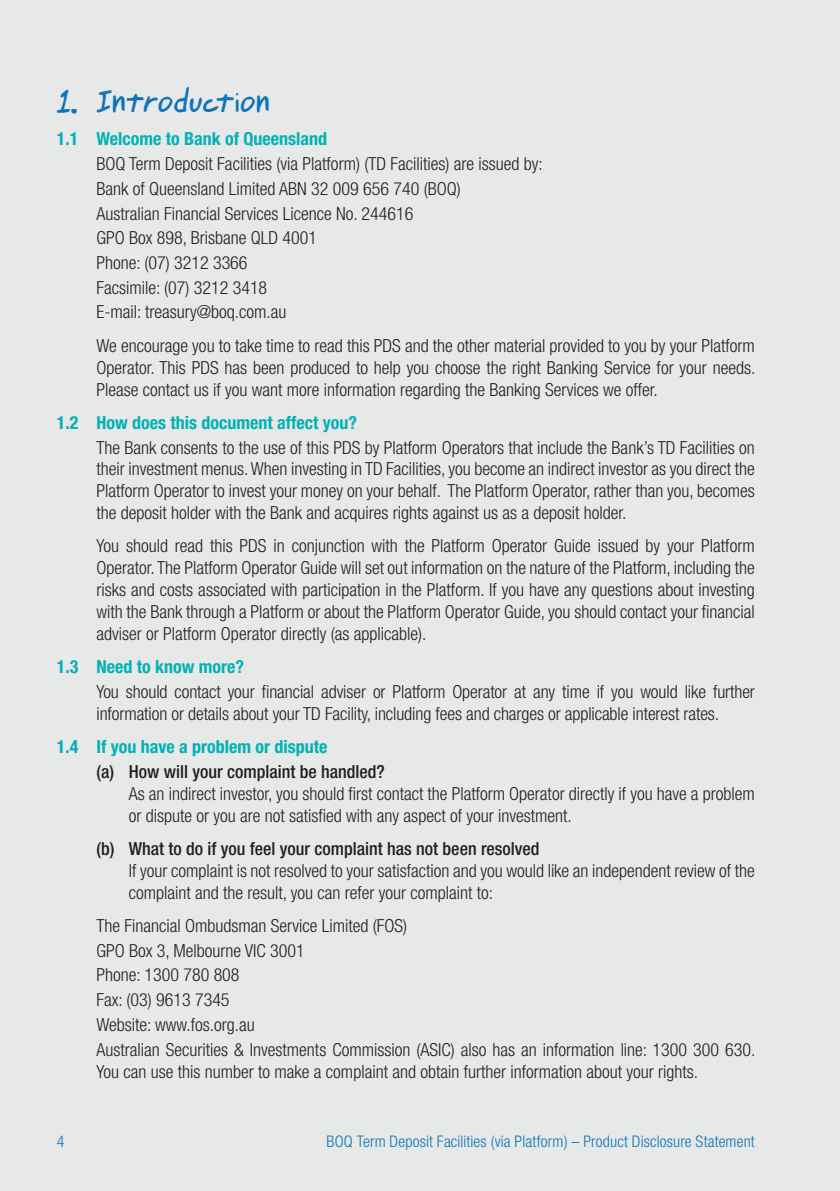
<style>
.page{position:relative;width:840px;height:1191px;background:#fff}
.page>*{position:absolute;margin:0;border:0;box-sizing:border-box;transform-origin:0 0}
.t1{font:36px "Johnny Mac Scrawl Two BRK";letter-spacing:-.01em;color:#1074bc}
.t2{font:300 condensed 18px/21.8px "Helvetica Neue";color:#231f20}
.t3{font:700 condensed 18px "Helvetica Neue";color:#00b1b5}
.t4{font:500 condensed 18px "Helvetica Neue";color:#231f20}
.t5{font:300 condensed 16px "Helvetica Neue";letter-spacing:.01em;color:#1074bc}
</style>
<div class="page">
<div style="left:0;top:0;width:839px;height:1191px;background:#e6e9e8"></div>
<h1 class="t1" style="left:57px;top:87px;width:214px">1. Introduction</h1>
<p class="t3" style="left:57px;top:132px;width:272px">1.1 Welcome to Bank of Queensland</p>
<p class="t2" style="left:96px;top:153px;width:447px;line-height:24.8px">BOQ Term Deposit Facilities (via Platform) (TD Facilities) are issued by:<br>Bank of Queensland Limited ABN 32 009 656 740 (BOQ)<br>Australian Financial Services Licence No. 244616<br>GPO Box 898, Brisbane QLD 4001<br>Phone: (07) 3212 3366<br>Facsimile: (07) 3212 3418<br>E-mail: treasury@boq.com.au</p>
<p class="t2" style="left:96px;top:336px;width:660px;text-align:justify">We encourage you to take time to read this PDS and the other material provided to you by your Platform Operator. This PDS has been produced to help you choose the right Banking Service for your needs.<br>Please contact us if you want more information regarding the Banking Services we offer.</p>
<p class="t3" style="left:57px;top:416px;width:302px">1.2 How does this document affect you?</p>
<p class="t2" style="left:96px;top:438px;width:659px;text-align:justify">The Bank consents to the use of this PDS by Platform Operators that include the Bank’s TD Facilities on their investment menus. When investing in TD Facilities, you become an indirect investor as you direct the Platform Operator to invest your money on your behalf. The Platform Operator, rather than you, becomes the deposit holder with the Bank and acquires rights against us as a deposit holder.</p>
<p class="t2" style="left:96px;top:536px;width:659px;text-align:justify">You should read this PDS in conjunction with the Platform Operator Guide issued by your Platform Operator. The Platform Operator Guide will set out information on the nature of the Platform, including the risks and costs associated with participation in the Platform. If you have any questions about investing with the Bank through a Platform or about the Platform Operator Guide, you should contact your financial adviser or Platform Operator directly (as applicable).</p>
<p class="t3" style="left:57px;top:660px;width:189px">1.3 Need to know more?</p>
<p class="t2" style="left:96px;top:682px;width:659px">You should contact your financial adviser or Platform Operator at any time if you would like further information or details about your TD Facility, including fees and charges or applicable interest rates.</p>
<p class="t3" style="left:57px;top:740px;width:272px">1.4 If you have a problem or dispute</p>
<p class="t4" style="left:96px;top:765px;width:290px">(a) How will your complaint be handled?</p>
<p class="t2" style="left:129px;top:784px;width:627px">As an indirect investor, you should first contact the Platform Operator directly if you have a problem or dispute or you are not satisfied with any aspect of your investment.</p>
<p class="t4" style="left:96px;top:842px;width:444px">(b) What to do if you feel your complaint has not been resolved</p>
<p class="t2" style="left:129px;top:861px;width:627px">If your complaint is not resolved to your satisfaction and you would like an independent review of the complaint and the result, you can refer your complaint to:</p>
<p class="t2" style="left:96px;top:914px;width:660px;line-height:24.8px">The Financial Ombudsman Service Limited (FOS)<br>GPO Box 3, Melbourne VIC 3001<br>Phone: 1300 780 808<br>Fax: (03) 9613 7345<br>Website: www.fos.org.au<br>Australian Securities &amp; Investments Commission (ASIC) also has an information line: 1300 300 630.</p>
<p class="t2" style="left:96px;top:1061px;width:603px">You can use this number to make a complaint and obtain further information about your rights.</p>
<p class="t5" style="left:57px;top:1135px;width:9px">4</p>
<p class="t5" style="left:326px;top:1135px;width:429px">BOQ Term Deposit Facilities (via Platform) – Product Disclosure Statement</p>
</div>
